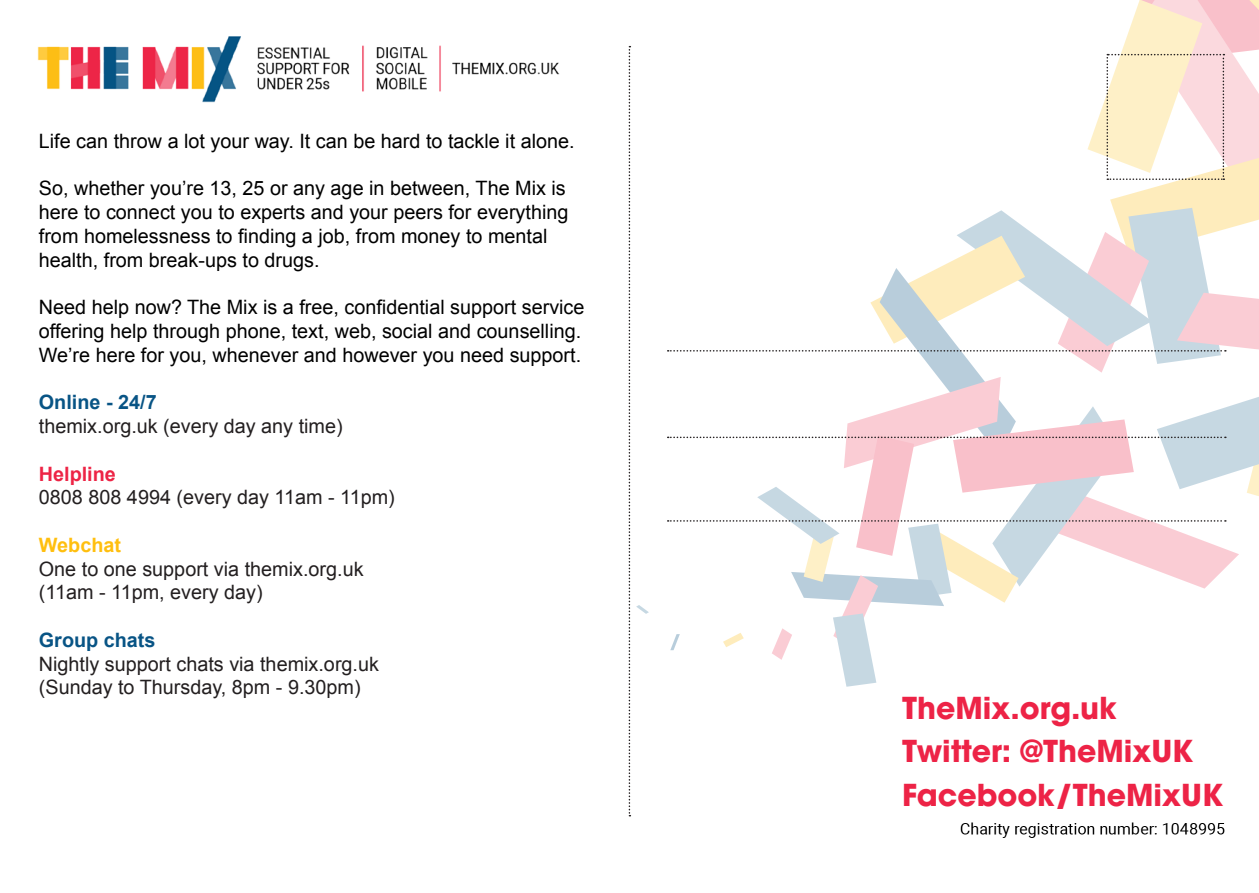
<style>
.page{position:relative;width:1259px;height:893px;background:#fff}
.page>*{position:absolute;margin:0;border:0;box-sizing:border-box;transform-origin:0 0}
.t1{font:700 30px "ITC Avant Garde Std";color:#ed2346}
.t2{font:19.8px/23.7px "Arial";color:#000}
.t3{font:19.8px "Arial";color:#231f20}
.t4{font:700 19.8px "Arial";color:#085485}
.t5{font:700 19.8px "Arial";color:#ed2445}
.t6{font:700 19.8px "Arial";color:#ffbf0f}
</style>
<div class="page">
<svg style="left:636px;top:605px;width:13px;height:9px"></svg>
<svg style="left:628px;top:46px;width:2px;height:770px"></svg>
<svg style="left:667px;top:0;width:592px;height:687px"></svg>
<img style="left:960px;top:822px;width:265px;height:16px">
<img style="left:499px;top:9px;width:192px;height:1px">
<img style="left:503px;top:117px;width:188px;height:1px">
<img style="left:37px;top:9px;width:558px;height:94px">
<p class="t2" style="left:39px;top:129px;width:537px">Life can throw a lot your way. It can be hard to tackle it alone.</p>
<p class="t2" style="left:39px;top:177px;width:531px">So, whether you’re 13, 25 or any age in between, The Mix is here to connect you to experts and your peers for everything from homelessness to finding a job, from money to mental health, from break-ups to drugs.</p>
<p class="t2" style="left:39px;top:296px;width:547px">Need help now? The Mix is a free, confidential support service offering help through phone, text, web, social and counselling.<br>We’re here for you, whenever and however you need support.</p>
<p class="t4" style="left:39px;top:389px;width:119px">Online - 24/7</p>
<p class="t3" style="left:39px;top:413px;width:305px">themix.org.uk (every day any time)</p>
<p class="t5" style="left:39px;top:460px;width:79px">Helpline</p>
<p class="t3" style="left:39px;top:484px;width:357px">0808 808 4994 (every day 11am - 11pm)</p>
<p class="t6" style="left:39px;top:532px;width:84px">Webchat</p>
<p class="t3" style="left:39px;top:556px;width:326px">One to one support via themix.org.uk</p>
<p class="t3" style="left:39px;top:579px;width:225px">(11am - 11pm, every day)</p>
<p class="t4" style="left:39px;top:627px;width:118px">Group chats</p>
<p class="t3" style="left:39px;top:651px;width:342px">Nightly support chats via themix.org.uk</p>
<p class="t3" style="left:39px;top:674px;width:323px">(Sunday to Thursday, 8pm - 9.30pm)</p>
<p class="t1" style="left:902px;top:688px;width:216px">TheMix.org.uk</p>
<p class="t1" style="left:902px;top:731px;width:293px">Twitter: @TheMixUK</p>
<p class="t1" style="left:902px;top:774px;width:322px">Facebook/TheMixUK</p>
</div>
